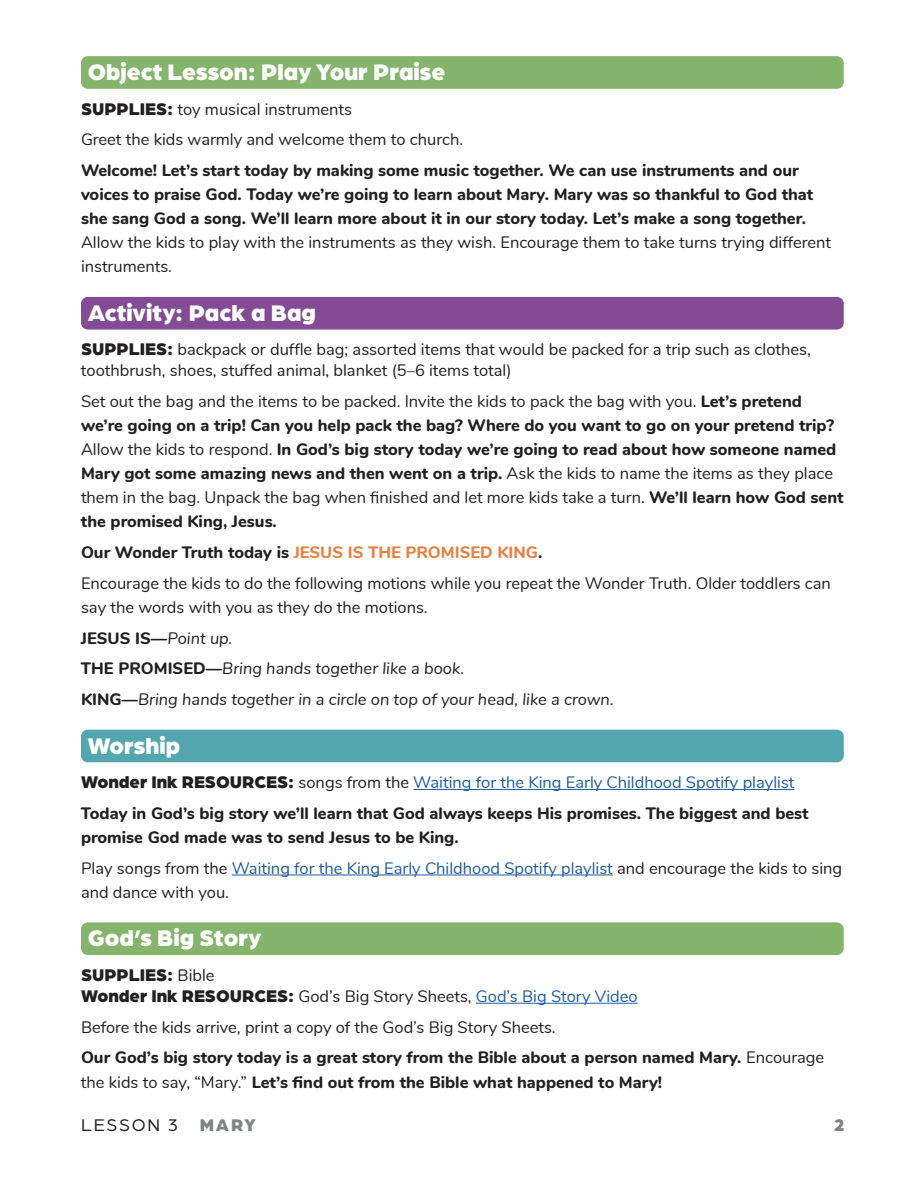
<style>
.page{position:relative;width:918px;height:1188px;background:#fff}
.page>*{position:absolute;margin:0;border:0;box-sizing:border-box;transform-origin:0 0}
.t1{font:900 24px "Arboria";color:#fff}
.t2{font:900 18px "Arboria";color:#221f20}
.t3{font:18px "Arboria";letter-spacing:.1em;color:#221f20}
.t4{font:900 18px "Arboria";color:#808284}
.t5{font:800 16.5px/24px "Nunito";color:#221f20}
.t6{font:16.5px/30.8px "Nunito";color:#221f20}
.t7{font:italic 16.5px/30.8px "Nunito";color:#221f20}
.t8{font:16.5px/30.8px "Nunito";color:#205d9e}
.s1{font-family:"Arboria";font-weight:900;font-size:18px}
.s2{font-weight:400}
.s3{font-weight:800}
.s4{font-weight:800;color:#e88244}
.s5{font-style:normal}
.s6{font-weight:800;font-style:normal}
.s7{font-weight:400;color:#205d9e}
.s8{font-weight:800;color:#221f20}
.s9{color:#221f20}
.s10{font-family:"Nunito";font-weight:400;font-size:16.5px}
.s11{color:#205d9e}
.s12{font-weight:900;color:#808284}
</style>
<div class="page">
<div style="left:81px;top:56px;width:763px;height:33px;background:#85b46c;border-radius:7px"></div>
<div style="left:81px;top:297px;width:763px;height:33px;background:#824b93;border-radius:7px"></div>
<div style="left:81px;top:730px;width:763px;height:32px;background:#53a6ae;border-radius:7px"></div>
<hr style="left:413px;top:789px;width:381px;height:1px;background:#205d9e">
<hr style="left:232px;top:875px;width:381px;height:1px;background:#205d9e">
<div style="left:81px;top:922px;width:763px;height:33px;background:#85b46c;border-radius:7px"></div>
<hr style="left:476px;top:1003px;width:162px;height:1px;background:#205d9e">
<h1 class="t1" style="left:88px;top:62px;width:359px">Object Lesson: Play Your Praise</h1>
<p class="t6" style="left:81px;top:95px;width:384px"><span class="s1">SUPPLIES:</span> toy musical instruments<br>Greet the kids warmly and welcome them to church.</p>
<p class="t5" style="left:81px;top:160px;width:734px">Welcome! Let’s start today by making some music together. We can use instruments and our voices to praise God. Today we’re going to learn about Mary. Mary was so thankful to God that she sang God a song. We’ll learn more about it in our story today. Let’s make a song together.</p>
<p class="t6" style="left:81px;top:232px;width:752px;line-height:24px">Allow the kids to play with the instruments as they wish. Encourage them to take turns trying different instruments.</p>
<h1 class="t1" style="left:88px;top:303px;width:229px">Activity: Pack a Bag</h1>
<p class="t6" style="left:81px;top:338px;width:731px;line-height:21px"><span class="s1">SUPPLIES:</span> backpack or duffle bag; assorted items that would be packed for a trip such as clothes, toothbrush, shoes, stuffed animal, blanket (5–6 items total)</p>
<p class="t5" style="left:81px;top:391px;width:764px"><span class="s2">Set out the bag and the items to be packed. Invite the kids to pack the bag with you.</span> Let’s pretend we’re going on a trip! Can you help pack the bag? Where do you want to go on your pretend trip?<br><span class="s2">Allow the kids to respond.</span> In God’s big story today we’re going to read about how someone named Mary got some amazing news and then went on a trip. <span class="s2">Ask the kids to name the items as they place them in the bag. Unpack the bag when finished and let more kids take a turn.</span> We’ll learn how God sent the promised King, Jesus.</p>
<p class="t6" style="left:81px;top:538px;width:751px"><span class="s3">Our Wonder Truth today is</span> <span class="s4">JESUS IS THE PROMISED KING</span><span class="s3">.<br></span>Encourage the kids to do the following motions while you repeat the Wonder Truth. Older toddlers can</p>
<p class="t7" style="left:81px;top:593px;width:534px"><span class="s5">say the words with you as they do the motions.<br></span><span class="s6">JESUS IS—</span>Point up.<br><span class="s6">THE PROMISED—</span>Bring hands together like a book.<br><span class="s6">KING—</span>Bring hands together in a circle on top of your head, like a crown.</p>
<h1 class="t1" style="left:88px;top:736px;width:94px">Worship</h1>
<p class="t5" style="left:81px;top:768px;width:729px;line-height:30.8px"><span class="s1">Wonder Ink RESOURCES:</span> <span class="s2">songs from the</span> <span class="s7">Waiting for the King Early Childhood Spotify playlist<br></span>Today in God’s big story we’ll learn that God always keeps His promises. The biggest and best</p>
<p class="t8" style="left:81px;top:823px;width:763px"><span class="s8">promise God made was to send Jesus to be King.<br></span><span class="s9">Play songs from the</span> Waiting for the King Early Childhood Spotify playlist <span class="s9">and encourage the kids to sing</span></p>
<p class="t6" style="left:81px;top:878px;width:150px">and dance with you.</p>
<h1 class="t1" style="left:88px;top:928px;width:175px">God’s Big Story</h1>
<p class="t2" style="left:81px;top:967px;width:135px">SUPPLIES: <span class="s10">Bible</span></p>
<p class="t6" style="left:81px;top:982px;width:745px"><span class="s1">Wonder Ink RESOURCES:</span> God’s Big Story Sheets, <span class="s11">God’s Big Story Video<br></span>Before the kids arrive, print a copy of the God’s Big Story Sheets.<br><span class="s3">Our God’s big story today is a great story from the Bible about a person named Mary.</span> Encourage</p>
<p class="t5" style="left:81px;top:1069px;width:583px"><span class="s2">the kids to say, “Mary.”</span> Let’s find out from the Bible what happened to Mary!</p>
<p class="t3" style="left:81px;top:1114px;width:176px">LESSON 3 <span class="s12">MARY</span></p>
<p class="t4" style="left:834px;top:1117px;width:12px">2</p>
</div>
